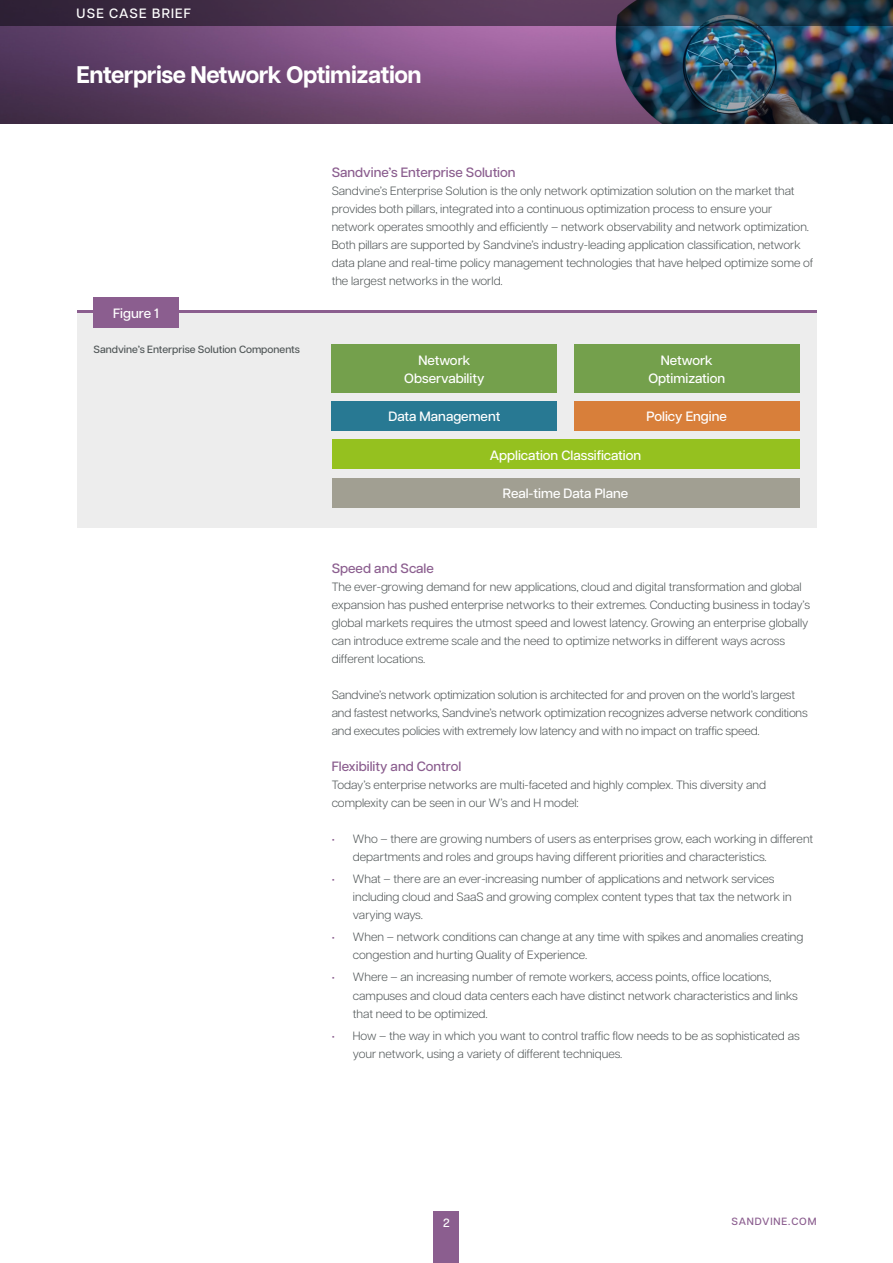
<style>
.page{position:relative;width:893px;height:1263px;background:#fff}
.page>*{position:absolute;margin:0;border:0;box-sizing:border-box;transform-origin:0 0}
.t1{font:700 24px "Articulat CF";letter-spacing:-.02em;color:#fff}
.t2{font:500 13.5px/18px "Articulat CF";color:#fff;text-align:center}
.t3{font:500 13.5px "Articulat CF";color:#8b5e8f}
.t4{font:500 13.5px "Articulat CF";letter-spacing:.09em;color:#fff}
.t5{font:300 12px/18px "Articulat CF";color:#505657}
.t6{font:500 12px "Articulat CF";color:#fff}
.t7{font:500 10.5px "Articulat CF";color:#505657}
.t8{font:500 10.5px "Articulat CF";letter-spacing:.08em;color:#8b5e8f}
.s1{color:#8b5e8f}
</style>
<div class="page">
<div style="left:434px;top:1212px;width:25px;height:51px;background:#8b5e8f"></div>
<img style="left:0;top:26px;width:893px;height:97px">
<svg style="left:0;top:0;width:893px;height:26px;background:#3c344c"></svg>
<svg style="left:77px;top:310px;width:739px;height:4px;background:#a381a6"></svg>
<div style="left:77px;top:314px;width:739px;height:214px;background:#ededed"></div>
<div style="left:94px;top:297px;width:85px;height:30px;background:#8b5e8f"></div>
<div style="left:332px;top:344px;width:225px;height:48px;background:#74a04c"></div>
<div style="left:574px;top:344px;width:225px;height:48px;background:#74a04c"></div>
<div style="left:332px;top:401px;width:225px;height:30px;background:#287993"></div>
<div style="left:332px;top:439px;width:467px;height:30px;background:#95c11f"></div>
<div style="left:332px;top:478px;width:467px;height:30px;background:#a19f92"></div>
<div style="left:574px;top:401px;width:225px;height:30px;background:#d87f3a"></div>
<p class="t4" style="left:77px;top:4px;width:116px">USE CASE BRIEF</p>
<h1 class="t1" style="left:77px;top:57px;width:347px">Enterprise Network Optimization</h1>
<p class="t2" style="left:113px;top:303px;width:47px">Figure 1</p>
<p class="t7" style="left:94px;top:342px;width:208px">Sandvine’s Enterprise Solution Components</p>
<p class="t3" style="left:332px;top:162px;width:185px">Sandvine’s Enterprise Solution</p>
<p class="t5" style="left:332px;top:181px;width:483px">Sandvine’s Enterprise Solution is the only network optimization solution on the market that provides both pillars, integrated into a continuous optimization process to ensure your network operates smoothly and efficiently – network observability and network optimization.<br>Both pillars are supported by Sandvine’s industry-leading application classification, network data plane and real-time policy management technologies that have helped optimize some of the largest networks in the world.</p>
<p class="t2" style="left:404px;top:350px;width:82px">Network<br>Observability</p>
<p class="t2" style="left:648px;top:350px;width:78px">Network<br>Optimization</p>
<p class="t2" style="left:388px;top:407px;width:113px">Data Management</p>
<p class="t2" style="left:490px;top:445px;width:153px">Application Classification</p>
<p class="t2" style="left:503px;top:484px;width:127px">Real-time Data Plane</p>
<p class="t2" style="left:647px;top:407px;width:82px">Policy Engine</p>
<p class="t3" style="left:332px;top:558px;width:104px">Speed and Scale</p>
<p class="t5" style="left:332px;top:577px;width:480px">The ever-growing demand for new applications, cloud and digital transformation and global expansion has pushed enterprise networks to their extremes. Conducting business in today’s global markets requires the utmost speed and lowest latency. Growing an enterprise globally can introduce extreme scale and the need to optimize networks in different ways across different locations.</p>
<p class="t5" style="left:332px;top:685px;width:478px">Sandvine’s network optimization solution is architected for and proven on the world’s largest and fastest networks, Sandvine’s network optimization recognizes adverse network conditions and executes policies with extremely low latency and with no impact on traffic speed.</p>
<p class="t3" style="left:332px;top:756px;width:131px">Flexibility and Control</p>
<p class="t5" style="left:332px;top:775px;width:436px">Today’s enterprise networks are multi-faceted and highly complex. This diversity and complexity can be seen in our W’s and H model:</p>
<p class="t5" style="left:353px;top:829px;width:462px;text-indent:-21px"><span class="s1">•</span> Who – there are growing numbers of users as enterprises grow, each working in different departments and roles and groups having different priorities and characteristics.</p>
<p class="t5" style="left:353px;top:869px;width:440px;text-indent:-21px"><span class="s1">•</span> What – there are an ever-increasing number of applications and network services including cloud and SaaS and growing complex content types that tax the network in varying ways.</p>
<p class="t5" style="left:353px;top:927px;width:452px;text-indent:-21px"><span class="s1">•</span> When – network conditions can change at any time with spikes and anomalies creating congestion and hurting Quality of Experience.</p>
<p class="t5" style="left:353px;top:967px;width:446px;text-indent:-21px"><span class="s1">•</span> Where – an increasing number of remote workers, access points, office locations, campuses and cloud data centers each have distinct network characteristics and links that need to be optimized.</p>
<p class="t5" style="left:353px;top:1026px;width:448px;text-indent:-21px"><span class="s1">•</span> How – the way in which you want to control traffic flow needs to be as sophisticated as your network, using a variety of different techniques.</p>
<p class="t6" style="left:443px;top:1214px;width:8px">2</p>
<p class="t8" style="left:732px;top:1213px;width:86px">SANDVINE.COM</p>
</div>
